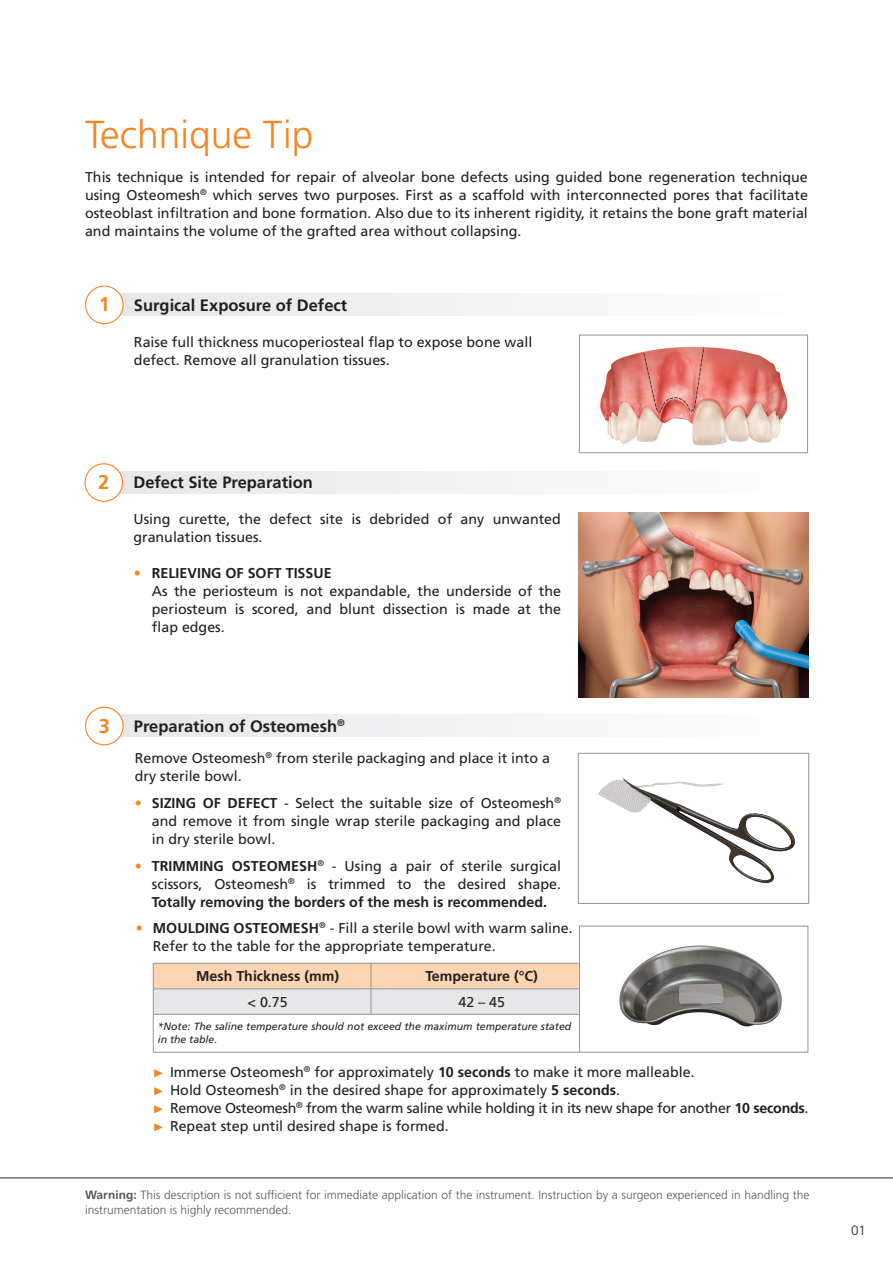
<style>
.page{position:relative;width:893px;height:1263px;background:#fff}
.page>*{position:absolute;margin:0;border:0;box-sizing:border-box;transform-origin:0 0}
.t1{font:300 39px "Frutiger LT Std";color:#f58423}
.t2{font:700 19.95px "Frutiger";color:#f58423}
.t3{font:700 16.5px "Frutiger LT Std";color:#231f20}
.t4{font:14.25px/18px "Frutiger LT Std";color:#231f20;text-align:justify}
.t5{font:700 14.25px "Frutiger LT Std";color:#231f20}
.t6{font:14.25px "Frutiger LT Std";letter-spacing:-.02em;color:#231f20}
.t7{font:300 13.5px "Frutiger LT Std";color:#231f20}
.t8{font:300 12px/15px "Frutiger LT Std";color:#57585a}
.t9{font:italic 10.5px/12.6px "Frutiger LT Std";color:#231f20}
.s1{font-weight:400;color:#f58423}
.s2{color:#f58423}
.s3{font-weight:700}
.s4{font-family:"Free Serif";font-weight:700;color:#f58423}
</style>
<div class="page">
<div style="left:100px;top:293px;width:708px;height:23px;background:#f2f3f4"></div>
<hr style="left:0;top:1178px;width:893px;height:1px;background:#231f20">
<div style="left:86px;top:286px;width:37px;height:38px;background:#fff;border-radius:50%"></div>
<div style="left:85px;top:285px;width:39px;height:39px;border:1px solid #f58423;border-radius:50%"></div>
<img style="left:579px;top:513px;width:230px;height:185px">
<div style="left:99px;top:471px;width:709px;height:23px;background:#f2f3f4"></div>
<div style="left:85px;top:464px;width:38px;height:37px;background:#fff;border-radius:50%"></div>
<div style="left:84px;top:463px;width:39px;height:39px;border:1px solid #f58423;border-radius:50%"></div>
<div style="left:100px;top:714px;width:708px;height:23px;background:#f2f3f4"></div>
<div style="left:86px;top:707px;width:37px;height:38px;background:#fff;border-radius:50%"></div>
<div style="left:85px;top:707px;width:39px;height:38px;border:1px solid #f58423;border-radius:50%"></div>
<img style="left:598px;top:777px;width:197px;height:106px">
<div style="left:578px;top:753px;width:231px;height:150px;border:1px solid #939598"></div>
<svg style="left:153px;top:963px;width:426px;height:51px;background:#eddacb"></svg>
<hr style="left:153px;top:1014px;width:218px;height:1px;background:#939598">
<hr style="left:153px;top:1014px;width:1px;height:38px;background:#939598">
<hr style="left:371px;top:1014px;width:211px;height:1px;background:#939598">
<hr style="left:153px;top:1052px;width:218px;height:1px;background:#939598">
<hr style="left:371px;top:1052px;width:211px;height:1px;background:#939598">
<img style="left:619px;top:945px;width:163px;height:82px">
<div style="left:579px;top:926px;width:229px;height:126px;border:1px solid #939598"></div>
<img style="left:600px;top:346px;width:188px;height:100px">
<div style="left:579px;top:335px;width:229px;height:118px;border:1px solid #939598"></div>
<p class="t1" style="left:85px;top:113px;width:230px">Technique Tip</p>
<p class="t4" style="left:85px;top:168px;width:724px">This technique is intended for repair of alveolar bone defects using guided bone regeneration technique using Osteomesh<sup>®</sup> which serves two purposes. First as a scaffold with interconnected pores that facilitate osteoblast infiltration and bone formation. Also due to its inherent rigidity, it retains the bone graft material and maintains the volume of the grafted area without collapsing.</p>
<p class="t2" style="left:99px;top:293px;width:13px">1</p>
<p class="t3" style="left:134px;top:295px;width:215px">Surgical Exposure of Defect</p>
<p class="t4" style="left:134px;top:333px;width:400px">Raise full thickness mucoperiosteal flap to expose bone wall</p>
<p class="t4" style="left:134px;top:351px;width:257px">defect. Remove all granulation tissues.</p>
<p class="t2" style="left:98px;top:470px;width:13px">2</p>
<p class="t3" style="left:133px;top:473px;width:181px">Defect Site Preparation</p>
<p class="t4" style="left:133px;top:510px;width:429px">Using curette, the defect site is debrided of any unwanted</p>
<p class="t4" style="left:133px;top:528px;width:131px">granulation tissues.</p>
<p class="t5" style="left:134px;top:565px;width:199px"><span class="s1">•</span> RELIEVING OF SOFT TISSUE</p>
<p class="t4" style="left:152px;top:582px;width:411px">As the periosteum is not expandable, the underside of the</p>
<p class="t4" style="left:152px;top:600px;width:411px">periosteum is scored, and blunt dissection is made at the</p>
<p class="t4" style="left:152px;top:618px;width:74px">flap edges.</p>
<p class="t2" style="left:99px;top:714px;width:13px">3</p>
<p class="t3" style="left:134px;top:716px;width:212px">Preparation of Osteomesh<sup>®</sup></p>
<p class="t4" style="left:135px;top:749px;width:417px">Remove Osteomesh<sup>®</sup> from sterile packaging and place it into a dry sterile bowl.</p>
<p class="t4" style="left:135px;top:794px;width:428px"><span class="s2">•</span> <span class="s3">SIZING OF DEFECT</span> - Select the suitable size of Osteomesh<sup>®</sup></p>
<p class="t4" style="left:152px;top:812px;width:411px">and remove it from single wrap sterile packaging and place</p>
<p class="t4" style="left:152px;top:830px;width:125px">in dry sterile bowl.</p>
<p class="t4" style="left:135px;top:857px;width:428px"><span class="s2">•</span> <span class="s3">TRIMMING OSTEOMESH</span><sup>®</sup> - Using a pair of sterile surgical</p>
<p class="t4" style="left:152px;top:875px;width:411px">scissors, Osteomesh<sup>®</sup> is trimmed to the desired shape.</p>
<p class="t5" style="left:152px;top:893px;width:397px">Totally removing the borders of the mesh is recommended.</p>
<p class="t4" style="left:136px;top:919px;width:439px"><span class="s2">•</span> <span class="s3">MOULDING OSTEOMESH</span><sup>®</sup> - Fill a sterile bowl with warm saline.</p>
<p class="t4" style="left:153px;top:937px;width:344px">Refer to the table for the appropriate temperature.</p>
<p class="t5" style="left:196px;top:968px;width:145px">Mesh Thickness (mm)</p>
<p class="t5" style="left:426px;top:968px;width:114px">Temperature (°C)</p>
<p class="t4" style="left:248px;top:993px;width:42px">&lt; 0.75</p>
<p class="t4" style="left:458px;top:993px;width:48px">42 – 45</p>
<p class="t9" style="left:158px;top:1020px;width:415px">*Note: The saline temperature should not exceed the maximum temperature stated in the table.</p>
<p class="t4" style="left:154px;top:1063px;width:543px"><span class="s4">▶</span> Immerse Osteomesh<sup>®</sup> for approximately <span class="s3">10 seconds</span> to make it more malleable.</p>
<p class="t4" style="left:154px;top:1081px;width:468px"><span class="s4">▶</span> Hold Osteomesh<sup>®</sup> in the desired shape for approximately <span class="s3">5 seconds</span>.</p>
<p class="t6" style="left:154px;top:1099px;width:657px"><span class="s4">▶</span> Remove Osteomesh<sup>®</sup> from the warm saline while holding it in its new shape for another <span class="s3">10 seconds</span>.</p>
<p class="t4" style="left:154px;top:1117px;width:297px"><span class="s4">▶</span> Repeat step until desired shape is formed.</p>
<p class="t8" style="left:85px;top:1187px;width:726px"><span class="s3">Warning:</span> This description is not sufficient for immediate application of the instrument. Instruction by a surgeon experienced in handling the instrumentation is highly recommended.</p>
<p class="t7" style="left:851px;top:1223px;width:17px">01</p>
</div>
